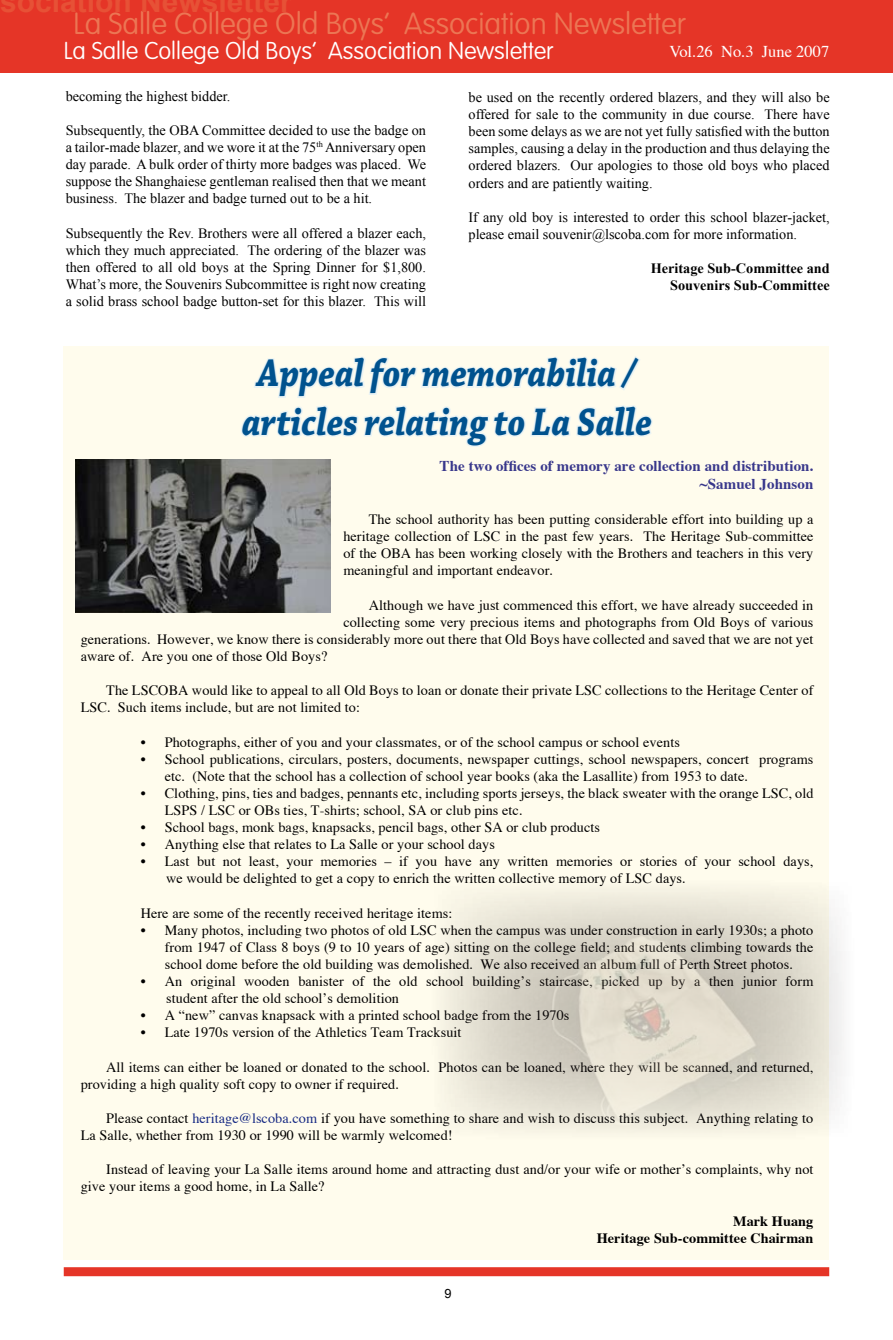
<style>
.page{position:relative;width:893px;height:1340px;background:#fff}
.page>*{position:absolute;margin:0;border:0;box-sizing:border-box;transform-origin:0 0}
.t1{font:italic 700 40.5px/48.6px "Chaparral Pro";color:#00528e;text-align:center;scale:.86 1}
.t2{font:100 30px "VAG Rounded";color:#ec7654}
.t3{font:700 30px "Arial";color:#e75136}
.t4{font:100 24px "VAG Rounded";color:#fff}
.t5{font:16.5px "Times";color:#fff}
.t6{font:700 15px/18px "Times";letter-spacing:.005em;color:#38378b;text-align:right}
.t7{font:14.25px/17.1px "Times";letter-spacing:.005em;color:#000}
.t8{font:14.25px/17.1px "Times New Roman";color:#000;text-align:justify}
.t9{font:700 14.25px/17.1px "Times New Roman";color:#000;text-align:right}
.t10{font:700 14.25px/17.1px "Times";letter-spacing:.005em;color:#000;text-align:right}
.s1{color:#162983}
</style>
<div class="page">
<div style="left:0;top:0;width:893px;height:72px;background:#e53527"></div>
<div style="left:64px;top:1267px;width:765px;height:9px;background:#e53527"></div>
<div style="left:63px;top:347px;width:765px;height:912px;background:#fffced"></div>
<svg style="left:241px;top:356px;width:412px;height:91px"></svg>
<img style="left:75px;top:459px;width:256px;height:153px">
<img style="left:444px;top:880px;width:400px;height:259px">
<h2 class="t3" style="left:0;top:-15px;width:293px">sociation Newsletter</h2>
<h2 class="t2" style="left:74px;top:6px;width:614px">La Salle College Old Boys’ Association Newsletter</h2>
<h3 class="t4" style="left:64px;top:36px;width:492px">La Salle College Old Boys’ Association Newsletter</h3>
<p class="t5" style="left:670px;top:36px;width:161px">Vol.26 No.3 June 2007</p>
<p class="t8" style="left:66px;top:87px;width:166px">becoming the highest bidder.</p>
<p class="t8" style="left:66px;top:121px;width:362px">Subsequently, the OBA Committee decided to use the badge on a tailor-made blazer, and we wore it at the 75<sup>th</sup> Anniversary open day parade. A bulk order of thirty more badges was placed. We suppose the Shanghaiese gentleman realised then that we meant business. The blazer and badge turned out to be a hit.</p>
<p class="t8" style="left:66px;top:224px;width:362px">Subsequently the Rev. Brothers were all offered a blazer each, which they much appreciated. The ordering of the blazer was then offered to all old boys at the Spring Dinner for $1,800.<br>What’s more, the Souvenirs Subcommittee is right now creating a solid brass school badge button-set for this blazer. This will</p>
<p class="t8" style="left:469px;top:88px;width:363px">be used on the recently ordered blazers, and they will also be offered for sale to the community in due course. There have been some delays as we are not yet fully satisfied with the button samples, causing a delay in the production and thus delaying the ordered blazers. Our apologies to those old boys who placed orders and are patiently waiting.</p>
<p class="t8" style="left:469px;top:208px;width:363px">If any old boy is interested to order this school blazer-jacket, please email souvenir@lscoba.com for more information.</p>
<p class="t9" style="left:651px;top:260px;width:180px">Heritage Sub-Committee and<br>Souvenirs Sub-Committee</p>
<h1 class="t1" style="left:242px;top:351px;width:478px">Appeal for memorabilia / articles relating to La Salle</h1>
<p class="t6" style="left:440px;top:455px;width:375px">The two offices of memory are collection and distribution. ~Samuel Johnson</p>
<p class="t7" style="left:343px;top:509px;width:472px;text-align:justify;text-indent:26px">The school authority has been putting considerable effort into building up a heritage collection of LSC in the past few years. The Heritage Sub-committee of the OBA has been working closely with the Brothers and teachers in this very meaningful and important endeavor.</p>
<p class="t7" style="left:369px;top:595px;width:446px">Although we have just commenced this effort, we have already succeeded in</p>
<p class="t7" style="left:343px;top:612px;width:472px">collecting some very precious items and photographs from Old Boys of various</p>
<p class="t7" style="left:81px;top:629px;width:734px">generations. However, we know there is considerably more out there that Old Boys have collected and saved that we are not yet</p>
<p class="t7" style="left:81px;top:646px;width:248px">aware of. Are you one of those Old Boys?</p>
<p class="t7" style="left:81px;top:680px;width:734px;text-indent:26px">The LSCOBA would like to appeal to all Old Boys to loan or donate their private LSC collections to the Heritage Center of<br>LSC. Such items include, but are not limited to:</p>
<p class="t7" style="left:141px;top:732px;width:541px">• Photographs, either of you and your classmates, or of the school campus or school events</p>
<p class="t7" style="left:165px;top:749px;width:650px;text-indent:-24px">• School publications, circulars, posters, documents, newspaper cuttings, school newspapers, concert programs etc. (Note that the school has a collection of school year books (aka the Lasallite) from 1953 to date.</p>
<p class="t7" style="left:165px;top:783px;width:650px;text-indent:-24px">• Clothing, pins, ties and badges, pennants etc, including sports jerseys, the black sweater with the orange LSC, old<br>LSPS / LSC or OBs ties, T-shirts; school, SA or club pins etc.</p>
<p class="t7" style="left:141px;top:817px;width:461px">• School bags, monk bags, knapsacks, pencil bags, other SA or club products</p>
<p class="t7" style="left:141px;top:834px;width:356px">• Anything else that relates to La Salle or your school days</p>
<p class="t7" style="left:166px;top:851px;width:649px;text-indent:-25px">• Last but not least, your memories – if you have any written memories or stories of your school days, we would be delighted to get a copy to enrich the written collective memory of LSC days.</p>
<p class="t7" style="left:141px;top:903px;width:313px">Here are some of the recently received heritage items:</p>
<p class="t7" style="left:165px;top:920px;width:650px;text-align:justify;text-indent:-24px">• Many photos, including two photos of old LSC when the campus was under construction in early 1930s; a photo from 1947 of Class 8 boys (9 to 10 years of age) sitting on the college field; and students climbing towards the school dome before the old building was demolished. We also received an album full of Perth Street photos.</p>
<p class="t7" style="left:166px;top:971px;width:649px;text-indent:-25px">• An original wooden banister of the old school building’s staircase, picked up by a then junior form student after the old school’s demolition</p>
<p class="t7" style="left:141px;top:1005px;width:430px">• A “new” canvas knapsack with a printed school badge from the 1970s</p>
<p class="t7" style="left:141px;top:1022px;width:322px">• Late 1970s version of the Athletics Team Tracksuit</p>
<p class="t7" style="left:81px;top:1057px;width:734px;text-indent:26px">All items can either be loaned or donated to the school. Photos can be loaned, where they will be scanned, and returned, providing a high quality soft copy to owner if required.</p>
<p class="t7" style="left:81px;top:1108px;width:734px;text-indent:26px">Please contact <span class="s1">heritage@lscoba.com</span> if you have something to share and wish to discuss this subject. Anything relating to<br>La Salle, whether from 1930 or 1990 will be warmly welcomed!</p>
<p class="t7" style="left:81px;top:1159px;width:734px;text-indent:26px">Instead of leaving your La Salle items around home and attracting dust and/or your wife or mother’s complaints, why not give your items a good home, in La Salle?</p>
<p class="t10" style="left:597px;top:1210px;width:218px">Mark Huang<br>Heritage Sub-committee Chairman</p>
</div>
